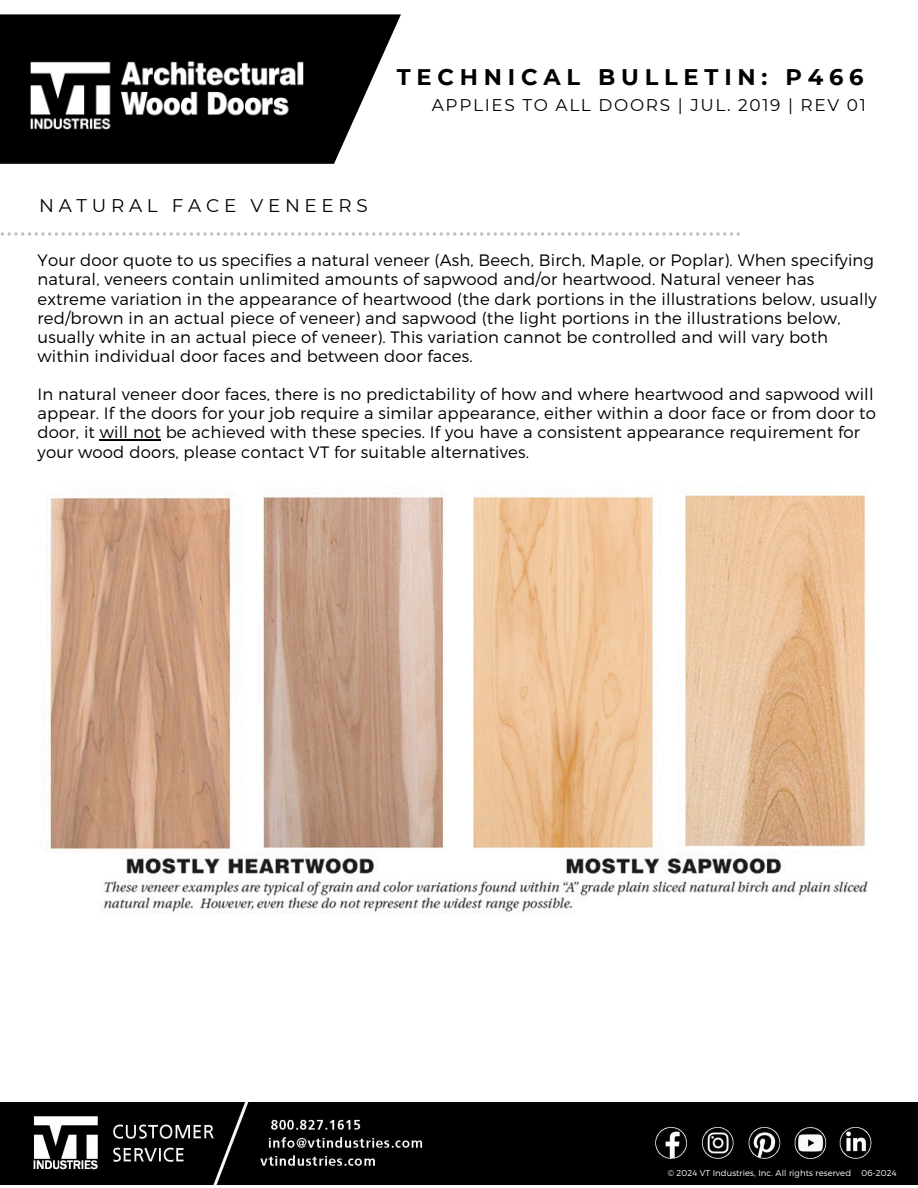
<style>
.page{position:relative;width:918px;height:1188px;background:#fff}
.page>*{position:absolute;margin:0;border:0;box-sizing:border-box;transform-origin:0 0}
.t1{font:700 22.5px "Montserrat";letter-spacing:.255em;color:#000}
.t2{font:18.3px "Montserrat";letter-spacing:.255em;color:#000}
.t3{font:16.95px "Montserrat";letter-spacing:.095em;color:#000}
.t4{font:300 16.5px/19.2px "Montserrat";letter-spacing:.01em;color:#000}
.t5{font:300 8.4px "Montserrat";letter-spacing:.01em;color:#fff}
</style>
<div class="page">
<svg style="left:1px;top:232px;width:739px;height:4px"></svg>
<div style="left:0;top:14px;width:401px;height:150px;background:#000"></div>
<img style="left:30px;top:61px;width:274px;height:69px">
<img style="left:0;top:1102px;width:918px;height:82px">
<img style="left:46px;top:495px;width:822px;height:417px">
<hr style="left:100px;top:440px;width:61px;height:1px;background:#000">
<p class="t1" style="left:397px;top:63px;width:468px">TECHNICAL BULLETIN: P466</p>
<h1 class="t3" style="left:432px;top:94px;width:435px">APPLIES TO ALL DOORS | JUL. 2019 | REV 01</h1>
<p class="t2" style="left:39px;top:195px;width:330px">NATURAL FACE VENEERS</p>
<h3 class="t4" style="left:38px;top:250px;width:841px">Your door quote to us specifies a natural veneer (Ash, Beech, Birch, Maple, or Poplar). When specifying natural, veneers contain unlimited amounts of sapwood and/or heartwood. Natural veneer has extreme variation in the appearance of heartwood (the dark portions in the illustrations below, usually red/brown in an actual piece of veneer) and sapwood (the light portions in the illustrations below, usually white in an actual piece of veneer). This variation cannot be controlled and will vary both within individual door faces and between door faces.</h3>
<p class="t4" style="left:38px;top:384px;width:840px">In natural veneer door faces, there is no predictability of how and where heartwood and sapwood will appear. If the doors for your job require a similar appearance, either within a door face or from door to door, it will not be achieved with these species. If you have a consistent appearance requirement for your wood doors, please contact VT for suitable alternatives.</p>
<p class="t5" style="left:668px;top:1168px;width:185px">© 2024 VT Industries, Inc. All rights reserved</p>
<p class="t5" style="left:862px;top:1168px;width:37px">06-2024</p>
</div>
